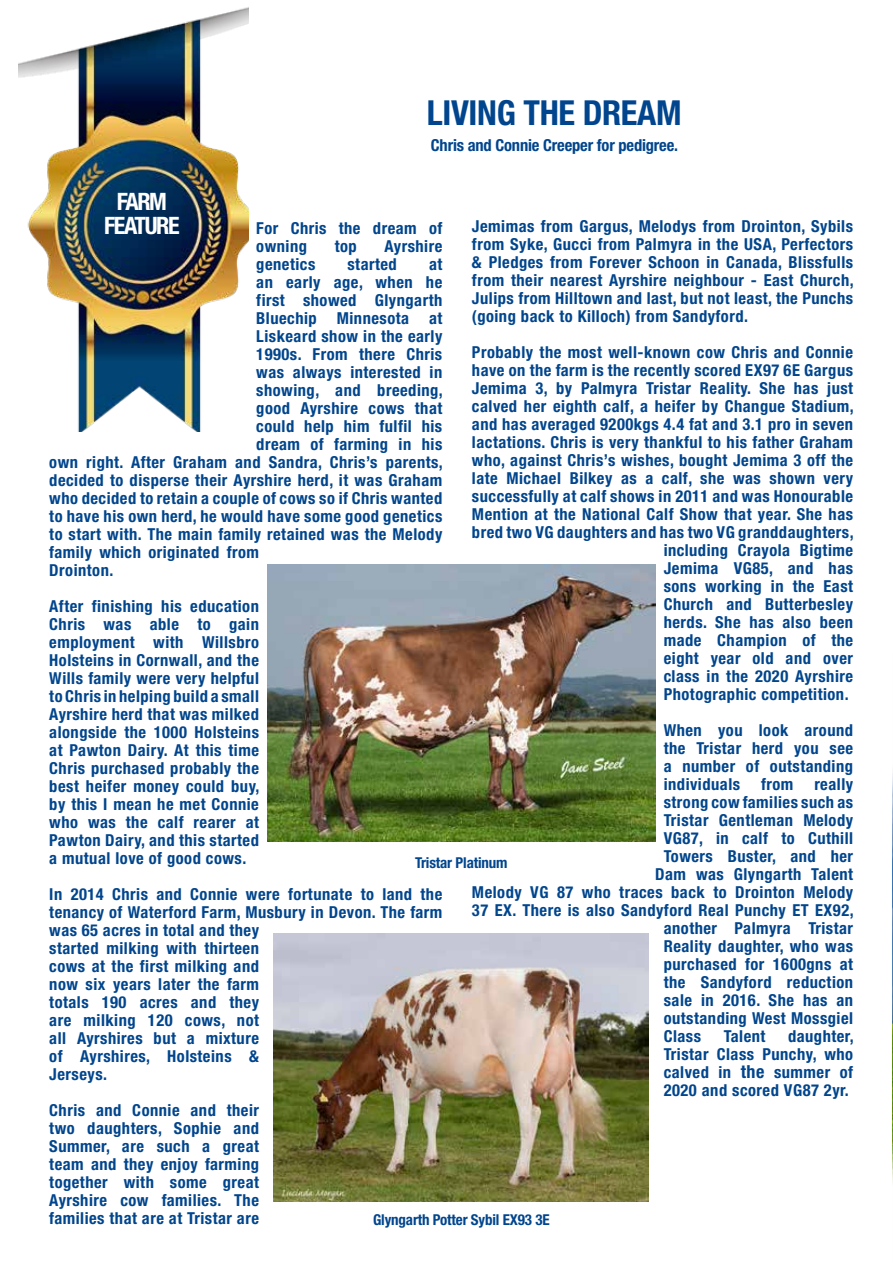
<style>
.page{position:relative;width:893px;height:1263px;background:#fff}
.page>*{position:absolute;margin:0;border:0;box-sizing:border-box;transform-origin:0 0}
.t1{font:700 condensed 34.5px "Helvetica Neue LT Std";letter-spacing:-.01em;color:#00458d}
.t2{font:700 condensed 24px/24px "Helvetica Neue LT Std";letter-spacing:-.06em;color:#fff;text-align:center}
.t3{font:700 condensed 16.5px/18px "Helvetica Neue LT Std";letter-spacing:.03em;color:#00458d;text-align:justify}
.t4{font:700 condensed 16.5px "Helvetica Neue LT Std";letter-spacing:-.01em;color:#00458d}
.t5{font:700 condensed 15px "Helvetica Neue LT Std";letter-spacing:-.01em;color:#00458d}
.s1{font-size:18px}
</style>
<div class="page">
<img style="left:892px;top:773px;width:1px;height:410px">
<img style="left:18px;top:7px;width:231px;height:424px">
<img style="left:267px;top:565px;width:388px;height:277px">
<img style="left:274px;top:934px;width:375px;height:268px">
<h1 class="t1" style="left:427px;top:92px;width:256px">LIVING THE DREAM</h1>
<p class="t4" style="left:431px;top:135px;width:249px">Chris and Connie Creeper for pedigree.</p>
<h2 class="t2" style="left:104px;top:189px;width:77px">FARM<br>FEATURE</h2>
<p class="t3" style="left:472px;top:217px;width:383px">Jemimas from Gargus, Melodys from Drointon, Sybils from Syke, Gucci from Palmyra in the USA, Perfectors &amp; Pledges from Forever Schoon in Canada, Blissfulls from their nearest Ayrshire neighbour - East Church, Julips from Hilltown and last, but not least, the Punchs (going back to Killoch) from Sandyford.</p>
<p class="t3" style="left:472px;top:343px;width:383px">Probably the most well-known cow Chris and Connie</p>
<p class="t3" style="left:472px;top:361px;width:383px">have on the farm is the recently scored EX97 6E Gargus</p>
<p class="t3" style="left:472px;top:379px;width:383px">Jemima 3, by Palmyra Tristar Reality. She has just</p>
<p class="t3" style="left:472px;top:397px;width:383px">calved her eighth calf, a heifer by Changue Stadium,</p>
<p class="t3" style="left:472px;top:415px;width:383px">and has averaged 9200kgs 4.4 fat and 3.1 pro in seven</p>
<p class="t3" style="left:472px;top:433px;width:383px">lactations. Chris is very thankful to his father Graham</p>
<p class="t3" style="left:472px;top:451px;width:383px">who, against Chris’s wishes, bought Jemima 3 off the</p>
<p class="t3" style="left:472px;top:469px;width:383px">late Michael Bilkey as a calf, she was shown very</p>
<p class="t3" style="left:472px;top:487px;width:383px">successfully at calf shows in 2011 and was Honourable</p>
<p class="t3" style="left:472px;top:505px;width:383px">Mention at the National Calf Show that year. She has</p>
<p class="t3" style="left:472px;top:523px;width:383px">bred two VG daughters and has two VG granddaughters,</p>
<p class="t3" style="left:664px;top:541px;width:191px">including Crayola Bigtime</p>
<p class="t3" style="left:664px;top:559px;width:191px">Jemima VG85, and has</p>
<p class="t3" style="left:664px;top:577px;width:191px">sons working in the East</p>
<p class="t3" style="left:664px;top:595px;width:191px">Church and Butterbesley</p>
<p class="t3" style="left:664px;top:613px;width:191px">herds. She has also been</p>
<p class="t3" style="left:664px;top:631px;width:191px">made Champion of the</p>
<p class="t3" style="left:664px;top:649px;width:191px">eight year old and over</p>
<p class="t3" style="left:664px;top:667px;width:191px">class in the 2020 Ayrshire</p>
<p class="t3" style="left:664px;top:685px;width:186px">Photographic competition.</p>
<p class="t3" style="left:664px;top:721px;width:191px">When you look around the Tristar herd you see a number of outstanding individuals</p>
<p class="t3" style="left:256px;top:219px;width:188px">For Chris the dream of owning</p>
<p class="t3" style="left:335px;top:237px;width:24px">top</p>
<p class="t3" style="left:384px;top:237px;width:59px">Ayrshire</p>
<p class="t3" style="left:256px;top:255px;width:61px">genetics</p>
<p class="t3" style="left:347px;top:255px;width:51px">started</p>
<p class="t3" style="left:429px;top:255px;width:15px">at</p>
<p class="t3" style="left:256px;top:273px;width:188px">an early age, when he</p>
<p class="t3" style="left:256px;top:291px;width:187px">first showed Glyngarth</p>
<p class="t3" style="left:256px;top:309px;width:188px">Bluechip Minnesota at</p>
<p class="t3" style="left:256px;top:327px;width:188px">Liskeard show in the early</p>
<p class="t3" style="left:256px;top:345px;width:187px">1990s. From there Chris</p>
<p class="t3" style="left:256px;top:363px;width:188px">was always interested in</p>
<p class="t3" style="left:256px;top:381px;width:188px">showing, and breeding,</p>
<p class="t3" style="left:256px;top:399px;width:188px">good Ayrshire cows that</p>
<p class="t3" style="left:256px;top:417px;width:187px">could help him fulfil his</p>
<p class="t3" style="left:256px;top:435px;width:188px">dream of farming in his</p>
<p class="t3" style="left:49px;top:453px;width:395px">own right. After Graham and Sandra, Chris’s parents,</p>
<p class="t3" style="left:49px;top:471px;width:394px">decided to disperse their Ayrshire herd, it was Graham</p>
<p class="t3" style="left:49px;top:489px;width:394px">who decided to retain a couple of cows so if Chris wanted</p>
<p class="t3" style="left:49px;top:507px;width:395px">to have his own herd, he would have some good genetics</p>
<p class="t3" style="left:49px;top:525px;width:395px">to start with. The main family retained was the Melody</p>
<p class="t3" style="left:49px;top:543px;width:211px">family which originated from</p>
<p class="t3" style="left:49px;top:561px;width:66px">Drointon.</p>
<p class="t3" style="left:49px;top:597px;width:212px">After finishing his education Chris was able to gain employment with Willsbro Holsteins in Cornwall, and the Wills family were very helpful to Chris in helping build a small Ayrshire herd that was milked alongside the 1000 Holsteins at Pawton Dairy. At this time Chris purchased probably the best heifer money could buy, by this I mean he met Connie who was the calf rearer at Pawton Dairy, and this started a mutual love of good cows.</p>
<p class="t3" style="left:49px;top:885px;width:395px;text-align:left">In 2014 Chris and Connie were fortunate to land the tenancy of Waterford Farm, Musbury in Devon. The farm was 65 acres in total and they<br>started milking with thirteen<br>cows at the first milking and<br>now six years later the farm<br>totals 190 acres and they<br>are milking 120 cows, not<br>all Ayrshires but a mixture<br>of Ayrshires, Holsteins &amp;<br>Jerseys.</p>
<p class="t3" style="left:49px;top:1101px;width:211px">Chris and Connie and their two daughters, Sophie and Summer, are such a great team and they enjoy farming together with some great Ayrshire cow families. The families that are at Tristar are</p>
<p class="t3" style="left:761px;top:775px;width:34px">from</p>
<p class="t3" style="left:814px;top:775px;width:40px">really</p>
<p class="t3" style="left:664px;top:793px;width:191px">strong cow families such as</p>
<p class="t3" style="left:664px;top:811px;width:191px">Tristar Gentleman Melody</p>
<p class="t3" style="left:664px;top:829px;width:191px">VG87, in calf to Cuthill</p>
<p class="t3" style="left:664px;top:847px;width:191px">Towers Buster, and her</p>
<p class="t3" style="left:655px;top:865px;width:199px">Dam was Glyngarth Talent</p>
<p class="t3" style="left:472px;top:883px;width:383px">Melody VG 87 who traces back to Drointon Melody</p>
<p class="t3" style="left:472px;top:901px;width:383px">37 EX. There is also Sandyford Real Punchy ET EX92,</p>
<p class="t3" style="left:664px;top:919px;width:191px">another Palmyra Tristar</p>
<p class="t3" style="left:664px;top:937px;width:191px">Reality daughter, who was</p>
<p class="t3" style="left:664px;top:955px;width:191px">purchased for 1600gns at</p>
<p class="t3" style="left:664px;top:973px;width:191px">the Sandyford reduction</p>
<p class="t3" style="left:664px;top:991px;width:191px">sale in 2016. She has an</p>
<p class="t3" style="left:664px;top:1009px;width:191px">outstanding West Mossgiel</p>
<p class="t3" style="left:664px;top:1027px;width:39px">Class</p>
<p class="t3" style="left:724px;top:1027px;width:43px">Talent</p>
<p class="t5" style="left:415px;top:854px;width:94px">Tristar Platinum</p>
<p class="t3" style="left:664px;top:1027px;width:191px;text-indent:124px">daughter, Tristar Class Punchy, who calved in <span class="s1">the</span> summer of 2020 and scored VG87 2yr.</p>
<p class="t5" style="left:373px;top:1210px;width:178px">Glyngarth Potter Sybil EX93 3E</p>
</div>
